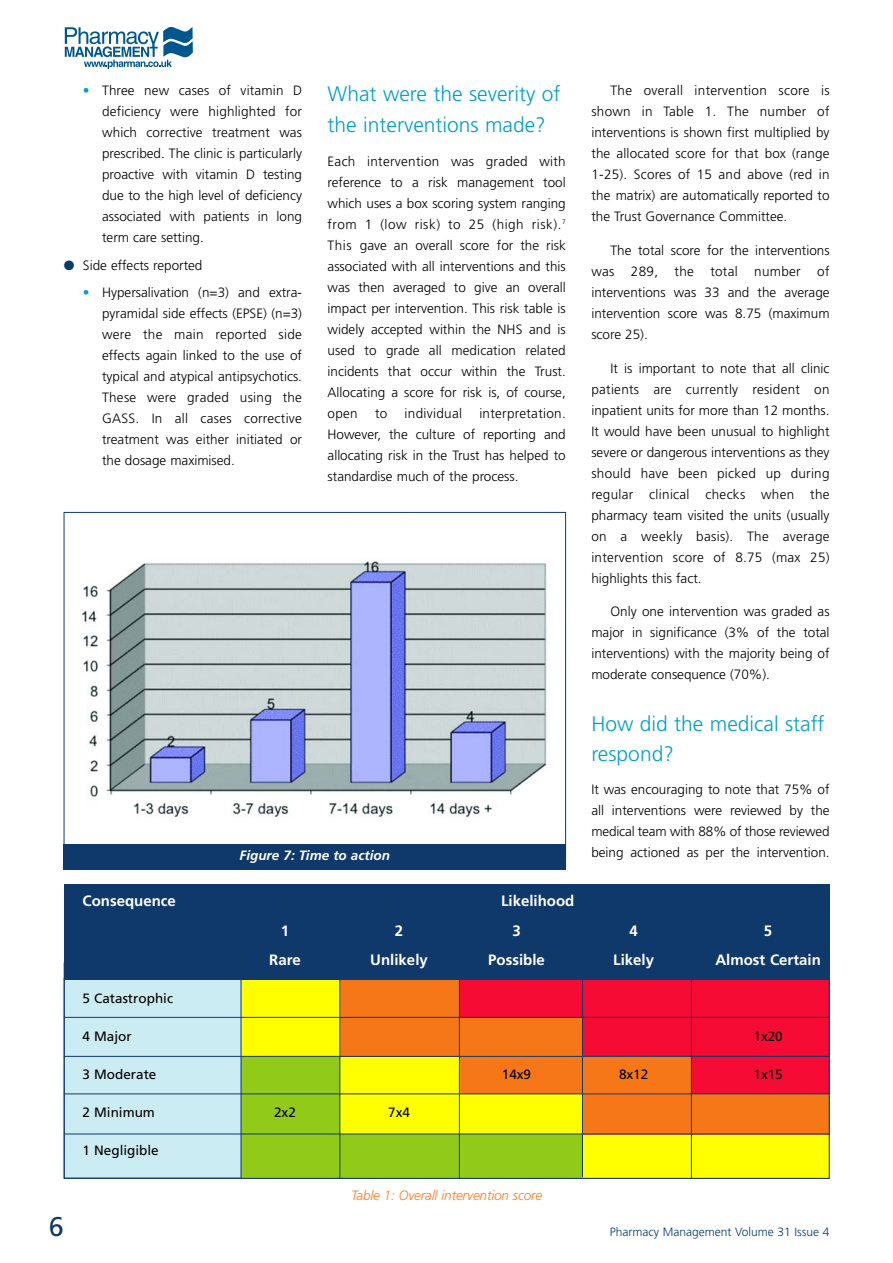
<style>
.page{position:relative;width:893px;height:1263px;background:#fff}
.page>*{position:absolute;margin:0;border:0;box-sizing:border-box;transform-origin:0 0}
.t1{font:27px "Frutiger";color:#0f396a}
.t2{font:300 21px/31.5px "Frutiger";color:#02a0c6}
.t3{font:700 15px "Frutiger";color:#fff}
.t4{font:300 13.5px/21px "Frutiger";color:#000;text-align:justify}
.t5{font:13.5px "Frutiger";color:#000}
.t6{font:italic 300 13.5px "Frutiger";letter-spacing:-.01em;color:#fe7d1f}
.t7{font:italic 700 13.5px "Frutiger";color:#fff}
.t8{font:300 13.5px "Frutiger";letter-spacing:.02em;color:#000}
.t9{font:300 12px "Frutiger";color:#063c6e}
.s1{color:#02a0c6}
.s2{color:#063c6e}
</style>
<div class="page">
<div style="left:64px;top:963px;width:765px;height:215px;background:#ccecf4"></div>
<svg style="left:65px;top:27px;width:128px;height:42px"></svg>
<div style="left:241px;top:974px;width:588px;height:204px;background:#91ca18"></div>
<div style="left:241px;top:978px;width:588px;height:78px;background:#ff0"></div>
<div style="left:340px;top:1039px;width:489px;height:95px;background:#ff0"></div>
<div style="left:582px;top:1122px;width:247px;height:56px;background:#ff0"></div>
<div style="left:340px;top:978px;width:489px;height:78px;background:#f67717"></div>
<div style="left:459px;top:1044px;width:370px;height:50px;background:#f67717"></div>
<div style="left:582px;top:1083px;width:247px;height:52px;background:#f67717"></div>
<div style="left:459px;top:975px;width:370px;height:43px;background:#f50b33"></div>
<div style="left:582px;top:1005px;width:247px;height:51px;background:#f50b33"></div>
<div style="left:691px;top:1042px;width:138px;height:52px;background:#f50b33"></div>
<div style="left:64px;top:884px;width:765px;height:96px;background:#0f396a"></div>
<hr style="left:64px;top:1017px;width:765px;height:1px;background:#0f396a">
<hr style="left:64px;top:1056px;width:765px;height:1px;background:#0f396a">
<hr style="left:64px;top:1094px;width:765px;height:1px;background:#0f396a">
<hr style="left:64px;top:1134px;width:765px;height:1px;background:#0f396a">
<hr style="left:339px;top:974px;width:1px;height:205px;background:#0f396a">
<hr style="left:459px;top:974px;width:1px;height:205px;background:#0f396a">
<hr style="left:241px;top:973px;width:1px;height:205px;background:#0f396a">
<hr style="left:582px;top:973px;width:1px;height:204px;background:#0f396a">
<hr style="left:691px;top:974px;width:1px;height:204px;background:#0f396a">
<img style="left:81px;top:561px;width:466px;height:257px">
<div style="left:64px;top:844px;width:502px;height:26px;background:#0f396a"></div>
<div style="left:64px;top:978px;width:765px;height:201px;border:1px solid #0f396a"></div>
<p class="t4" style="left:102px;top:81px;width:201px;text-indent:-19px"><span class="s1">•</span> Three new cases of vitamin D deficiency were highlighted for which corrective treatment was prescribed. The clinic is particularly proactive with vitamin D testing due to the high level of deficiency associated with patients in long term care setting.</p>
<p class="t4" style="left:64px;top:255px;width:140px"><span class="s2">●</span> Side effects reported</p>
<p class="t4" style="left:102px;top:283px;width:201px;text-indent:-19px"><span class="s1">•</span> Hypersalivation (n=3) and extra&shy;pyramidal side effects (EPSE) (n=3) were the main reported side effects again linked to the use of typical and atypical antipsychotics.<br>These were graded using the GASS. In all cases corrective treatment was either initiated or the dosage maximised.</p>
<h2 class="t2" style="left:327px;top:79px;width:234px">What were the severity of the interventions made?</h2>
<p class="t4" style="left:327px;top:152px;width:240px">Each intervention was graded with reference to a risk management tool which uses a box scoring system ranging from 1 (low risk) to 25 (high risk).<sup>7<br></sup>This gave an overall score for the risk associated with all interventions and this was then averaged to give an overall impact per intervention. This risk table is widely accepted within the NHS and is used to grade all medication related incidents that occur within the Trust.<br>Allocating a score for risk is, of course, open</p>
<p class="t4" style="left:375px;top:404px;width:14px">to</p>
<p class="t8" style="left:404px;top:408px;width:59px">individual</p>
<p class="t4" style="left:327px;top:404px;width:240px;text-indent:152px">interpretation.<br>However, the culture of reporting and allocating risk in the Trust has helped to standardise much of the process.</p>
<p class="t7" style="left:240px;top:850px;width:152px">Figure 7: Time to action</p>
<p class="t4" style="left:591px;top:81px;width:240px;text-indent:19px">The overall intervention score is shown in Table 1. The number of interventions is shown first multiplied by the allocated score for that box (range 1-25). Scores of 15 and above (red in the matrix) are automatically reported to the Trust Governance Committee.</p>
<p class="t4" style="left:591px;top:241px;width:240px;text-indent:19px">The total score for the interventions was 289, the total number of interventions was 33 and the average intervention score was 8.75 (maximum score 25).</p>
<p class="t4" style="left:591px;top:359px;width:240px;text-indent:19px">It is important to note that all clinic patients are currently resident on inpatient units for more than 12 months.<br>It would have been unusual to highlight severe or dangerous interventions as they should have been picked up during regular clinical checks when the pharmacy team visited the units (usually on a weekly basis). The average intervention score of 8.75 (max 25) highlights this fact.</p>
<p class="t4" style="left:591px;top:602px;width:240px;text-indent:19px">Only one intervention was graded as major in significance (3% of the total interventions) with the majority being of moderate consequence (70%).</p>
<h2 class="t2" style="left:591px;top:710px;width:234px;line-height:30px">How did the medical staff respond?</h2>
<p class="t4" style="left:591px;top:780px;width:240px">It was encouraging to note that 75% of all interventions were reviewed by the medical team with 88% of those reviewed being actioned as per the intervention.</p>
<p class="t3" style="left:83px;top:895px;width:95px">Consequence</p>
<p class="t3" style="left:501px;top:895px;width:75px">Likelihood</p>
<p class="t3" style="left:281px;top:924px;width:10px">1</p>
<p class="t3" style="left:395px;top:924px;width:10px">2</p>
<p class="t3" style="left:512px;top:924px;width:10px">3</p>
<p class="t3" style="left:629px;top:924px;width:10px">4</p>
<p class="t3" style="left:764px;top:924px;width:10px">5</p>
<p class="t3" style="left:269px;top:954px;width:33px">Rare</p>
<p class="t3" style="left:370px;top:954px;width:59px">Unlikely</p>
<p class="t3" style="left:488px;top:954px;width:58px">Possible</p>
<p class="t3" style="left:613px;top:954px;width:42px">Likely</p>
<p class="t3" style="left:715px;top:954px;width:107px">Almost Certain</p>
<p class="t5" style="left:83px;top:993px;width:92px">5 Catastrophic</p>
<p class="t5" style="left:83px;top:1031px;width:51px">4 Major</p>
<p class="t5" style="left:753px;top:1031px;width:31px">1x20</p>
<p class="t5" style="left:83px;top:1069px;width:75px">3 Moderate</p>
<p class="t5" style="left:502px;top:1069px;width:31px">14x9</p>
<p class="t5" style="left:619px;top:1069px;width:31px">8x12</p>
<p class="t5" style="left:753px;top:1069px;width:31px">1x15</p>
<p class="t5" style="left:83px;top:1107px;width:74px">2 Minimum</p>
<p class="t5" style="left:274px;top:1107px;width:23px">2x2</p>
<p class="t5" style="left:388px;top:1107px;width:23px">7x4</p>
<p class="t5" style="left:83px;top:1145px;width:78px">1 Negligible</p>
<p class="t6" style="left:351px;top:1189px;width:193px">Table 1: Overall intervention score</p>
<h1 class="t1" style="left:49px;top:1216px;width:17px">6</h1>
<p class="t9" style="left:609px;top:1227px;width:221px">Pharmacy Management Volume 31 Issue 4</p>
</div>
